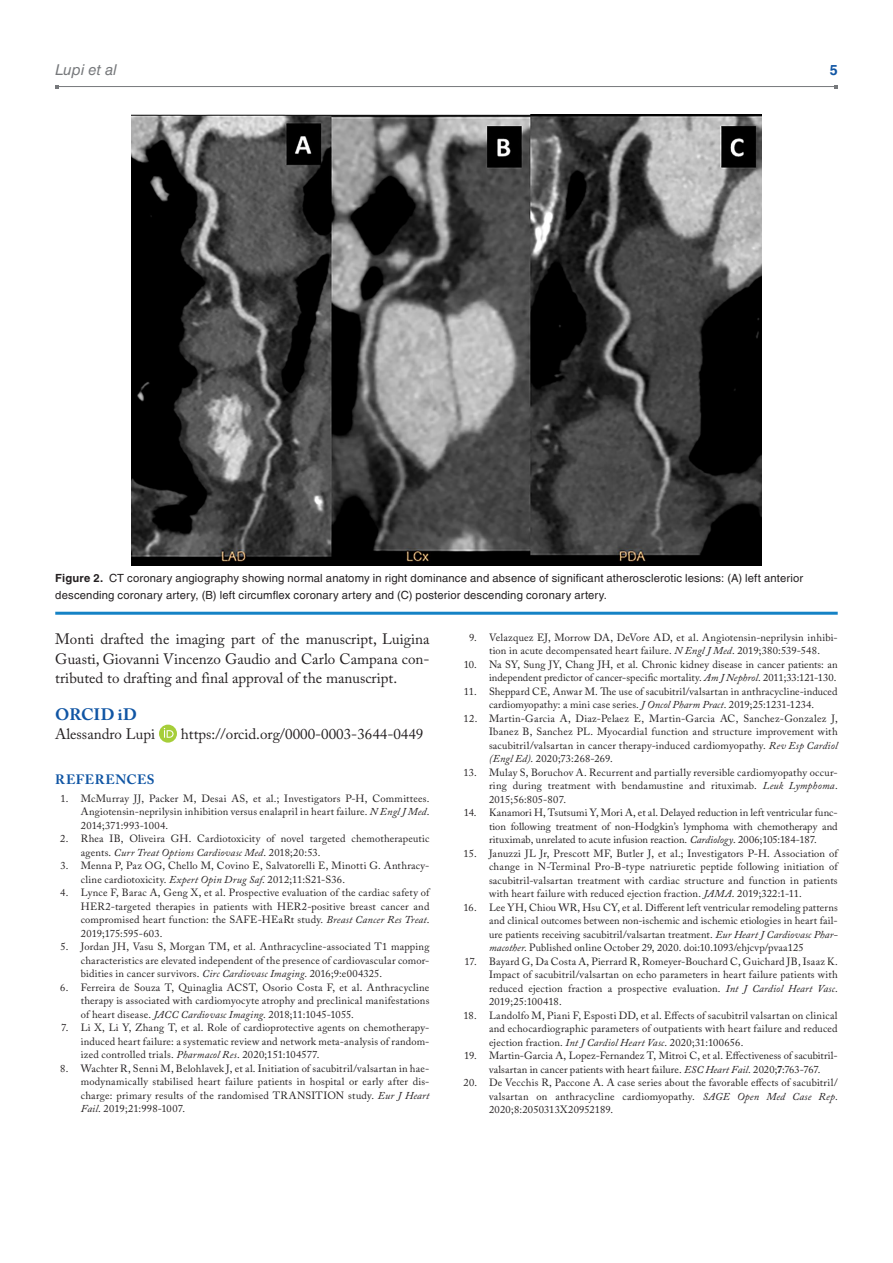
<style>
.page{position:relative;width:893px;height:1263px;background:#fff}
.page>*{position:absolute;margin:0;border:0;box-sizing:border-box;transform-origin:0 0}
.t1{font:700 16.5px "Adobe Caslon Pro";letter-spacing:.005em;color:#1055a4}
.t2{font:15px/19.5px "Adobe Caslon Pro";color:#231f20;text-align:justify}
.t3{font:italic 15px "Helvetica LT Std";color:#76787b}
.t4{font:700 14.25px "Helvetica LT Std";color:#1055a4}
.t5{font:700 13.5px "Adobe Caslon Pro";letter-spacing:.04em;color:#1055a4}
.t6{font:11.25px/16.5px "Helvetica LT Std";letter-spacing:.015em;color:#231f20}
.t7{font:10.5px/13.5px "Adobe Caslon Pro";letter-spacing:.015em;color:#231f20;text-align:justify}
.s1{font-weight:700}
.s2{font-style:italic}
</style>
<div class="page">
<hr style="left:57px;top:86px;width:779px;height:1px;background:#76787b">
<div style="left:159px;top:725px;width:18px;height:18px;background:#a6ce39;border-radius:50%"></div>
<svg style="left:164px;top:728px;width:10px;height:10px"></svg>
<hr style="left:55px;top:612px;width:783px;height:3px;background:#1582c5">
<img style="left:131px;top:115px;width:630px;height:451px">
<h2 class="t3" style="left:55px;top:61px;width:63px">Lupi et al</h2>
<h3 class="t4" style="left:830px;top:61px;width:9px">5</h3>
<p class="t6" style="left:55px;top:570px;width:749px"><span class="s1">Figure 2.</span> CT coronary angiography showing normal anatomy in right dominance and absence of significant atherosclerotic lesions: (A) left anterior descending coronary artery, (B) left circumflex coronary artery and (C) posterior descending coronary artery.</p>
<h2 class="t2" style="left:55px;top:629px;width:376px">Monti drafted the imaging part of the manuscript, Luigina Guasti, Giovanni Vincenzo Gaudio and Carlo Campana con&shy;tributed to drafting and final approval of the manuscript.</h2>
<h1 class="t1" style="left:55px;top:704px;width:83px">ORCID ID</h1>
<h2 class="t2" style="left:55px;top:724px;width:101px">Alessandro Lupi</h2>
<h2 class="t2" style="left:181px;top:724px;width:244px">https://orcid.org/0000-0003-3644-0449</h2>
<p class="t5" style="left:55px;top:771px;width:101px">REFERENCES</p>
<p class="t7" style="left:81px;top:791px;width:350px;text-indent:-20px">1. McMurray JJ, Packer M, Desai AS, et al.; Investigators P-H, Committees.<br>Angiotensin-neprilysin inhibition versus enalapril in heart failure. <span class="s2">N Engl J Med</span>.<br>2014;371:993-1004.</p>
<p class="t7" style="left:81px;top:832px;width:350px;text-indent:-21px">2. Rhea IB, Oliveira GH. Cardiotoxicity of novel targeted chemotherapeutic agents. <span class="s2">Curr Treat Options Cardiovasc Med</span>. 2018;20:53.</p>
<p class="t7" style="left:81px;top:859px;width:350px;text-indent:-20px">3. Menna P, Paz OG, Chello M, Covino E, Salvatorelli E, Minotti G. Anthracy&shy;cline cardiotoxicity. <span class="s2">Expert Opin Drug Saf</span>. 2012;11:S21-S36.</p>
<p class="t7" style="left:81px;top:886px;width:350px;text-indent:-20px">4. Lynce F, Barac A, Geng X, et al. Prospective evaluation of the cardiac safety of HER2-targeted therapies in patients with HER2-positive breast cancer and compromised heart function: the SAFE-HEaRt study. <span class="s2">Breast Cancer Res Treat</span>.<br>2019;175:595-603.</p>
<p class="t7" style="left:81px;top:940px;width:350px;text-indent:-20px">5. Jordan JH, Vasu S, Morgan TM, et al. Anthracycline-associated T1 mapping characteristics are elevated independent of the presence of cardiovascular comor&shy;bidities in cancer survivors. <span class="s2">Circ Cardiovasc Imaging</span>. 2016;9:e004325.</p>
<p class="t7" style="left:81px;top:980px;width:350px;text-indent:-21px">6. Ferreira de Souza T, Quinaglia ACST, Osorio Costa F, et al. Anthracycline therapy is associated with cardiomyocyte atrophy and preclinical manifestations of heart disease. <span class="s2">JACC Cardiovasc Imaging</span>. 2018;11:1045-1055.</p>
<p class="t7" style="left:81px;top:1021px;width:350px;text-indent:-20px">7. Li X, Li Y, Zhang T, et al. Role of cardioprotective agents on chemotherapy&shy;induced heart failure: a systematic review and network meta-analysis of random&shy;ized controlled trials. <span class="s2">Pharmacol Res</span>. 2020;151:104577.</p>
<p class="t7" style="left:81px;top:1061px;width:350px;text-indent:-21px">8. Wachter R, Senni M, Belohlavek J, et al. Initiation of sacubitril/valsartan in hae&shy;modynamically stabilised heart failure patients in hospital or early after dis&shy;charge: primary results of the randomised TRANSITION study. <span class="s2">Eur J Heart Fail</span>. 2019;21:998-1007.</p>
<p class="t7" style="left:469px;top:630px;width:370px;text-align:center">9. Velazquez EJ, Morrow DA, DeVore AD, et al. Angiotensin-neprilysin inhibi&shy;tion in acute decompensated heart failure. <span class="s2">N Engl J Med</span>. 2019;380:539-548.</p>
<p class="t7" style="left:464px;top:657px;width:375px;text-align:right">10. Na SY, Sung JY, Chang JH, et al. Chronic kidney disease in cancer patients: an independent predictor of cancer-specific mortality. <span class="s2">Am J Nephrol</span>. 2011;33:121-130.</p>
<p class="t7" style="left:464px;top:684px;width:375px;text-align:center">11. Sheppard CE, Anwar M. The use of sacubitril/valsartan in anthracycline-induced cardiomyopathy: a mini case series. <span class="s2">J Oncol Pharm Pract</span>. 2019;25:1231-1234.</p>
<p class="t7" style="left:489px;top:711px;width:350px;text-indent:-26px">12. Martin-Garcia A, Diaz-Pelaez E, Martin-Garcia AC, Sanchez-Gonzalez J, Ibanez B, Sanchez PL. Myocardial function and structure improvement with sacubitril/valsartan in cancer therapy-induced cardiomyopathy. <span class="s2">Rev Esp Cardiol (Engl Ed)</span>. 2020;73:268-269.</p>
<p class="t7" style="left:489px;top:765px;width:350px;text-indent:-26px">13. Mulay S, Boruchov A. Recurrent and partially reversible cardiomyopathy occur&shy;ring during treatment with bendamustine and rituximab. <span class="s2">Leuk Lymphoma</span>.<br>2015;56:805-807.</p>
<p class="t7" style="left:489px;top:806px;width:350px;text-indent:-25px">14. Kanamori H, Tsutsumi Y, Mori A, et al. Delayed reduction in left ventricular func&shy;tion following treatment of non-Hodgkin’s lymphoma with chemotherapy and rituximab, unrelated to acute infusion reaction. <span class="s2">Cardiology</span>. 2006;105:184-187.</p>
<p class="t7" style="left:489px;top:846px;width:350px;text-indent:-26px">15. Januzzi JL Jr, Prescott MF, Butler J, et al.; Investigators P-H. Association of change in N-Terminal Pro-B-type natriuretic peptide following initiation of sacubitril-valsartan treatment with cardiac structure and function in patients with heart failure with reduced ejection fraction. <span class="s2">JAMA</span>. 2019;322:1-11.</p>
<p class="t7" style="left:489px;top:900px;width:350px;text-indent:-25px">16. Lee YH, Chiou WR, Hsu CY, et al. Different left ventricular remodeling patterns and clinical outcomes between non-ischemic and ischemic etiologies in heart fail&shy;ure patients receiving sacubitril/valsartan treatment. <span class="s2">Eur Heart J Cardiovasc Phar&shy;macother</span>. Published online October 29, 2020. doi:10.1093/ehjcvp/pvaa125</p>
<p class="t7" style="left:489px;top:954px;width:350px;text-indent:-25px">17. Bayard G, Da Costa A, Pierrard R, Romeyer-Bouchard C, Guichard JB, Isaaz K.<br>Impact of sacubitril/valsartan on echo parameters in heart failure patients with reduced ejection fraction a prospective evaluation. <span class="s2">Int J Cardiol Heart Vasc</span>.<br>2019;25:100418.</p>
<p class="t7" style="left:489px;top:1008px;width:350px;text-indent:-26px">18. Landolfo M, Piani F, Esposti DD, et al. Effects of sacubitril valsartan on clinical and echocardiographic parameters of outpatients with heart failure and reduced ejection fraction. <span class="s2">Int J Cardiol Heart Vasc</span>. 2020;31:100656.</p>
<p class="t7" style="left:489px;top:1049px;width:350px;text-indent:-25px">19. Martin-Garcia A, Lopez-Fernandez T, Mitroi C, et al. Effectiveness of sacubitril&shy;valsartan in cancer patients with heart failure. <span class="s2">ESC Heart Fail</span>. 2020;<span class="s1">7</span>:763-767.</p>
<p class="t7" style="left:489px;top:1076px;width:350px;text-indent:-26px">20. De Vecchis R, Paccone A. A case series about the favorable effects of sacubitril/ valsartan on anthracycline cardiomyopathy. <span class="s2">SAGE Open Med Case Rep</span>.<br>2020;8:2050313X20952189.</p>
</div>
